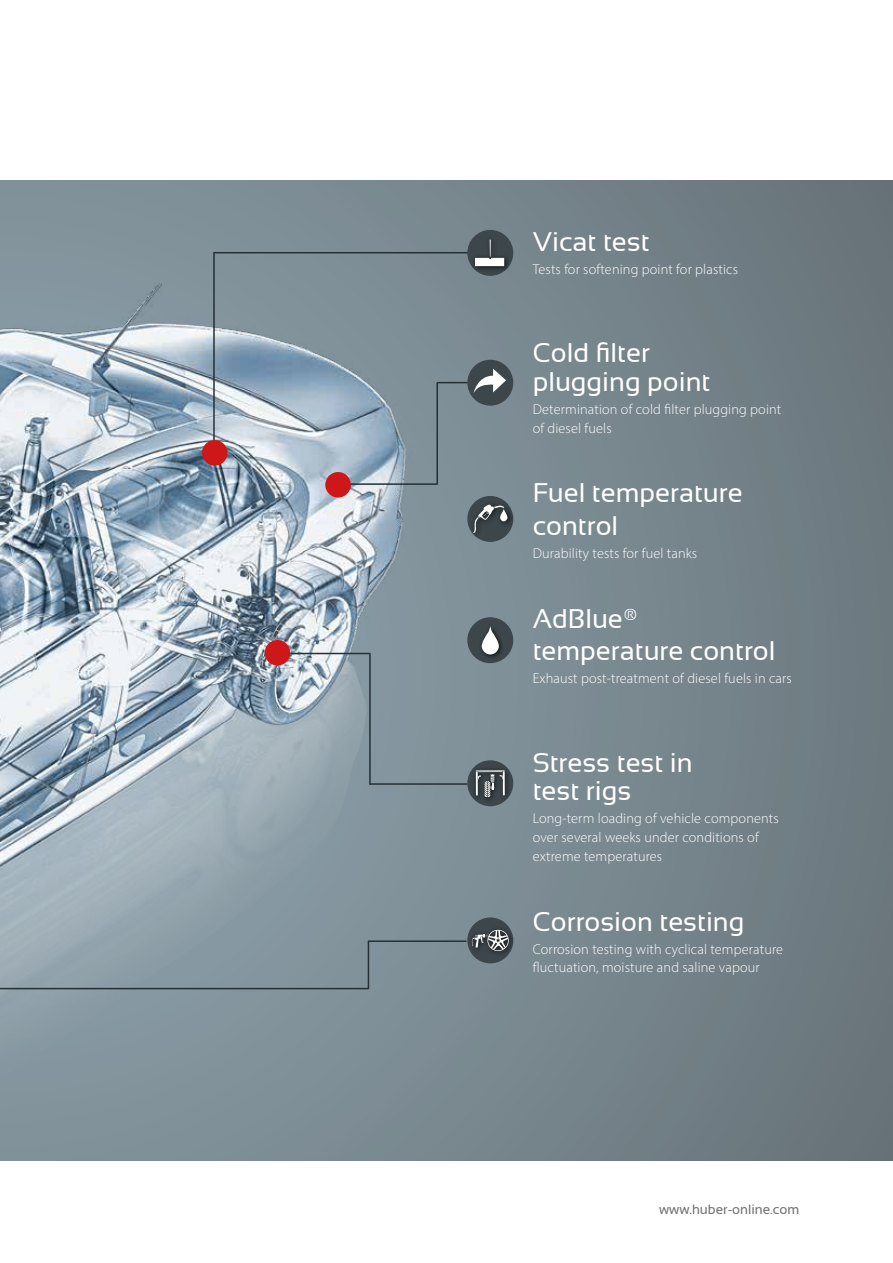
<style>
.page{position:relative;width:893px;height:1263px;background:#fff}
.page>*{position:absolute;margin:0;border:0;box-sizing:border-box;transform-origin:0 0}
.t1{font:27px/28.5px "Sansation";color:#fff}
.t2{font:300 14.25px/18.8px "Myriad Pro";letter-spacing:.01em;color:#fff}
.t3{font:13.5px "Sansation";color:#706f6f}
</style>
<div class="page">
<div style="left:0;top:181px;width:893px;height:980px;background:linear-gradient(to right,#84969f,#6e7b81)"></div>
<img style="left:0;top:256px;width:446px;height:905px">
<hr style="left:214px;top:252px;width:256px;height:1px;background:#253035">
<hr style="left:213px;top:253px;width:2px;height:212px;background:#253035">
<hr style="left:347px;top:483px;width:90px;height:2px;background:#253035">
<hr style="left:436px;top:383px;width:2px;height:100px;background:#253035">
<svg style="left:438px;top:382px;width:29px;height:1px"></svg>
<hr style="left:279px;top:653px;width:90px;height:1px;background:#253035">
<hr style="left:369px;top:653px;width:2px;height:131px;background:#253035">
<hr style="left:370px;top:783px;width:97px;height:2px;background:#253035">
<hr style="left:368px;top:941px;width:1px;height:47px;background:#253035">
<hr style="left:369px;top:940px;width:97px;height:2px;background:#253035">
<hr style="left:0;top:988px;width:368px;height:1px;background:#253035">
<div style="left:202px;top:440px;width:25px;height:26px;background:#cd1719;border-radius:50%"></div>
<div style="left:325px;top:472px;width:26px;height:25px;background:#cd1719;border-radius:50%"></div>
<div style="left:265px;top:640px;width:25px;height:25px;background:#cd1719;border-radius:50%"></div>
<div style="left:467px;top:496px;width:46px;height:46px;background:#3c464b;border-radius:50%"></div>
<div style="left:469px;top:500px;width:46px;height:40px;background:#000;opacity:.75"></div>
<svg style="left:473px;top:504px;width:35px;height:29px"></svg>
<div style="left:467px;top:617px;width:46px;height:46px;background:#3c464b;border-radius:50%"></div>
<div style="left:478px;top:623px;width:26px;height:37px;background:#000;opacity:.75"></div>
<svg style="left:481px;top:626px;width:19px;height:28px"></svg>
<div style="left:467px;top:760px;width:46px;height:46px;background:#3c464b;border-radius:50%"></div>
<div style="left:472px;top:766px;width:39px;height:37px;background:#000;opacity:.75"></div>
<svg style="left:476px;top:770px;width:29px;height:27px"></svg>
<div style="left:467px;top:917px;width:46px;height:46px;background:#3c464b;border-radius:50%"></div>
<div style="left:468px;top:926px;width:47px;height:31px;background:#000;opacity:.75"></div>
<svg style="left:471px;top:929px;width:38px;height:22px"></svg>
<div style="left:467px;top:360px;width:46px;height:46px;background:#3c464b;border-radius:50%"></div>
<svg style="left:474px;top:369px;width:32px;height:24px"></svg>
<div style="left:467px;top:230px;width:46px;height:46px;background:#3c464b;border-radius:50%"></div>
<div style="left:471px;top:236px;width:39px;height:36px;background:#000;opacity:.75"></div>
<svg style="left:475px;top:240px;width:29px;height:26px"></svg>
<h1 class="t1" style="left:533px;top:227px;width:118px">Vicat test</h1>
<p class="t2" style="left:533px;top:259px;width:207px">Tests for softening point for plastics</p>
<h1 class="t1" style="left:533px;top:339px;width:179px">Cold filter plugging point</h1>
<p class="t2" style="left:533px;top:399px;width:250px">Determination of cold filter plugging point of diesel fuels</p>
<h1 class="t1" style="left:533px;top:477px;width:211px;line-height:32.4px">Fuel temperature control</h1>
<p class="t2" style="left:533px;top:543px;width:166px">Durability tests for fuel tanks</p>
<h1 class="t1" style="left:533px;top:602px;width:244px;line-height:32.4px">AdBlue® temperature control</h1>
<p class="t2" style="left:533px;top:669px;width:261px">Exhaust post-treatment of diesel fuels in cars</p>
<h1 class="t1" style="left:533px;top:748px;width:161px">Stress test in test rigs</h1>
<p class="t2" style="left:533px;top:809px;width:248px">Long-term loading of vehicle components over several weeks under conditions of extreme temperatures</p>
<h1 class="t1" style="left:533px;top:907px;width:213px">Corrosion testing</h1>
<p class="t2" style="left:533px;top:939px;width:252px">Corrosion testing with cyclical temperature fluctuation, moisture and saline vapour</p>
<p class="t3" style="left:659px;top:1202px;width:142px">www.huber-online.com</p>
</div>
